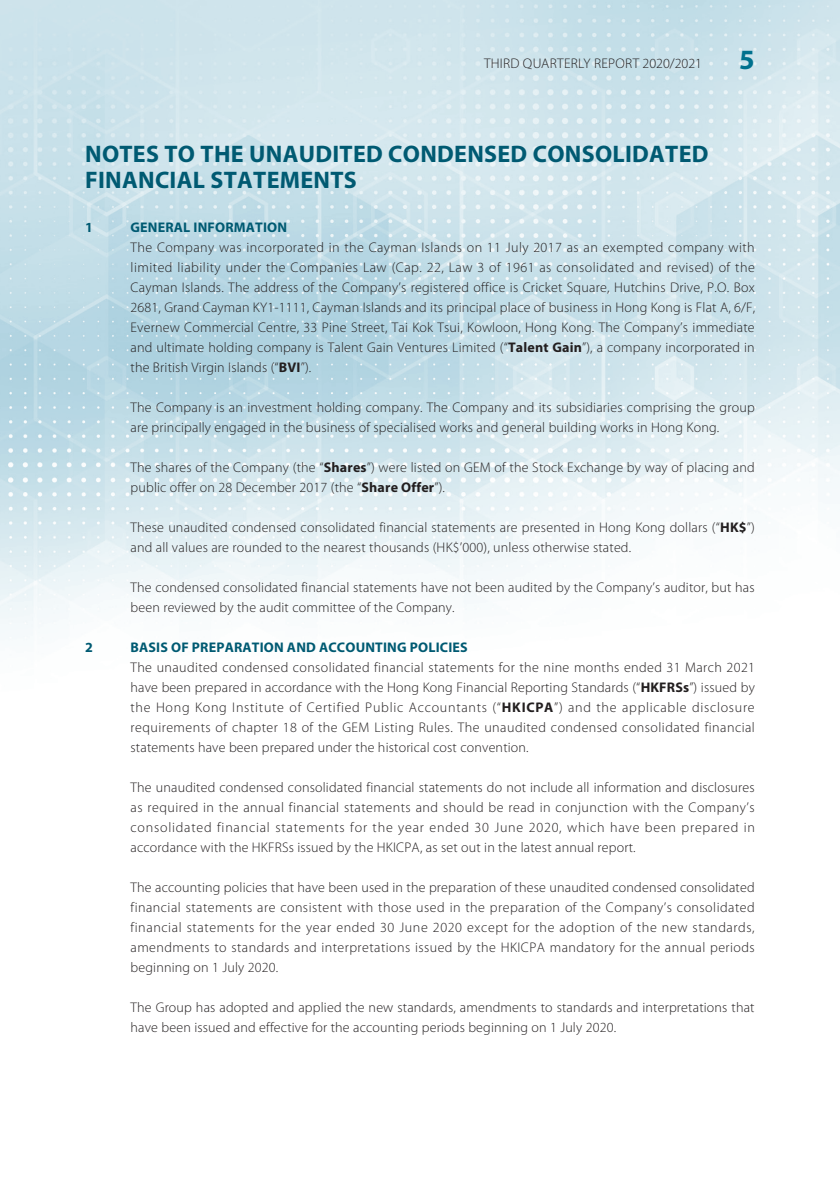
<style>
.page{position:relative;width:840px;height:1191px;background:#fff}
.page>*{position:absolute;margin:0;border:0;box-sizing:border-box;transform-origin:0 0}
.t1{font:700 28px "Myriad Pro";color:#00718e}
._01_H1{font:700 24px/26px "Myriad Pro";letter-spacing:.01em;color:#005a72}
._06_Notes{font:300 14px/20px "Myriad Pro";letter-spacing:.015em;color:#231f20}
._07_NH1{font:700 14px "Myriad Pro";letter-spacing:.01em;color:#005a72}
.s1{font-weight:700}
</style>
<div class="page">
<img style="left:0;top:0;width:839px;height:640px">
<p class="_06_Notes" style="left:484px;top:53px;width:219px">THIRD QUARTERLY REPORT 2020/2021</p>
<h1 class="t1" style="left:738px;top:42px;width:17px">5</h1>
<p class="_01_H1" style="left:85px;top:140px;width:624px">NOTES TO THE UNAUDITED CONDENSED CONSOLIDATED<br>FINANCIAL STATEMENTS</p>
<p class="_07_NH1" style="left:85px;top:218px;width:9px">1</p>
<p class="_07_NH1" style="left:130px;top:218px;width:158px">GENERAL INFORMATION</p>
<p class="_06_Notes" style="left:130px;top:237px;width:626px;text-align:justify">The Company was incorporated in the Cayman Islands on 11 July 2017 as an exempted company with limited liability under the Companies Law (Cap. 22, Law 3 of 1961 as consolidated and revised) of the Cayman Islands. The address of the Company’s registered office is Cricket Square, Hutchins Drive, P.O. Box 2681, Grand Cayman KY1-1111, Cayman Islands and its principal place of business in Hong Kong is Flat A, 6/F, Evernew Commercial Centre, 33 Pine Street, Tai Kok Tsui, Kowloon, Hong Kong. The Company’s immediate and ultimate holding company is Talent Gain Ventures Limited (“<span class="s1">Talent Gain</span>”), a company incorporated in the British Virgin Islands (“<span class="s1">BVI</span>”).</p>
<p class="_06_Notes" style="left:130px;top:397px;width:625px">The Company is an investment holding company. The Company and its subsidiaries comprising the group are principally engaged in the business of specialised works and general building works in Hong Kong.</p>
<p class="_06_Notes" style="left:130px;top:457px;width:625px">The shares of the Company (the “<span class="s1">Shares</span>”) were listed on GEM of the Stock Exchange by way of placing and public offer on 28 December 2017 (the “<span class="s1">Share Offer</span>”).</p>
<p class="_06_Notes" style="left:130px;top:517px;width:625px">These unaudited condensed consolidated financial statements are presented in Hong Kong dollars (“<span class="s1">HK$</span>”) and all values are rounded to the nearest thousands (HK$’000), unless otherwise stated.</p>
<p class="_06_Notes" style="left:130px;top:577px;width:625px">The condensed consolidated financial statements have not been audited by the Company’s auditor, but has been reviewed by the audit committee of the Company.</p>
<p class="_07_NH1" style="left:85px;top:638px;width:9px">2</p>
<p class="_07_NH1" style="left:130px;top:638px;width:338px">BASIS OF PREPARATION AND ACCOUNTING POLICIES</p>
<p class="_06_Notes" style="left:130px;top:657px;width:625px;text-align:justify">The unaudited condensed consolidated financial statements for the nine months ended 31 March 2021 have been prepared in accordance with the Hong Kong Financial Reporting Standards (“<span class="s1">HKFRSs</span>”) issued by the Hong Kong Institute of Certified Public Accountants (“<span class="s1">HKICPA</span>”) and the applicable disclosure requirements of chapter 18 of the GEM Listing Rules. The unaudited condensed consolidated financial statements have been prepared under the historical cost convention.</p>
<p class="_06_Notes" style="left:130px;top:777px;width:625px;text-align:justify">The unaudited condensed consolidated financial statements do not include all information and disclosures as required in the annual financial statements and should be read in conjunction with the Company’s consolidated financial statements for the year ended 30 June 2020, which have been prepared in accordance with the HKFRSs issued by the HKICPA, as set out in the latest annual report.</p>
<p class="_06_Notes" style="left:130px;top:877px;width:625px;text-align:justify">The accounting policies that have been used in the preparation of these unaudited condensed consolidated financial statements are consistent with those used in the preparation of the Company’s consolidated financial statements for the year ended 30 June 2020 except for the adoption of the new standards, amendments to standards and interpretations issued by the HKICPA mandatory for the annual periods beginning on 1 July 2020.</p>
<p class="_06_Notes" style="left:130px;top:997px;width:625px">The Group has adopted and applied the new standards, amendments to standards and interpretations that have been issued and effective for the accounting periods beginning on 1 July 2020.</p>
</div>
